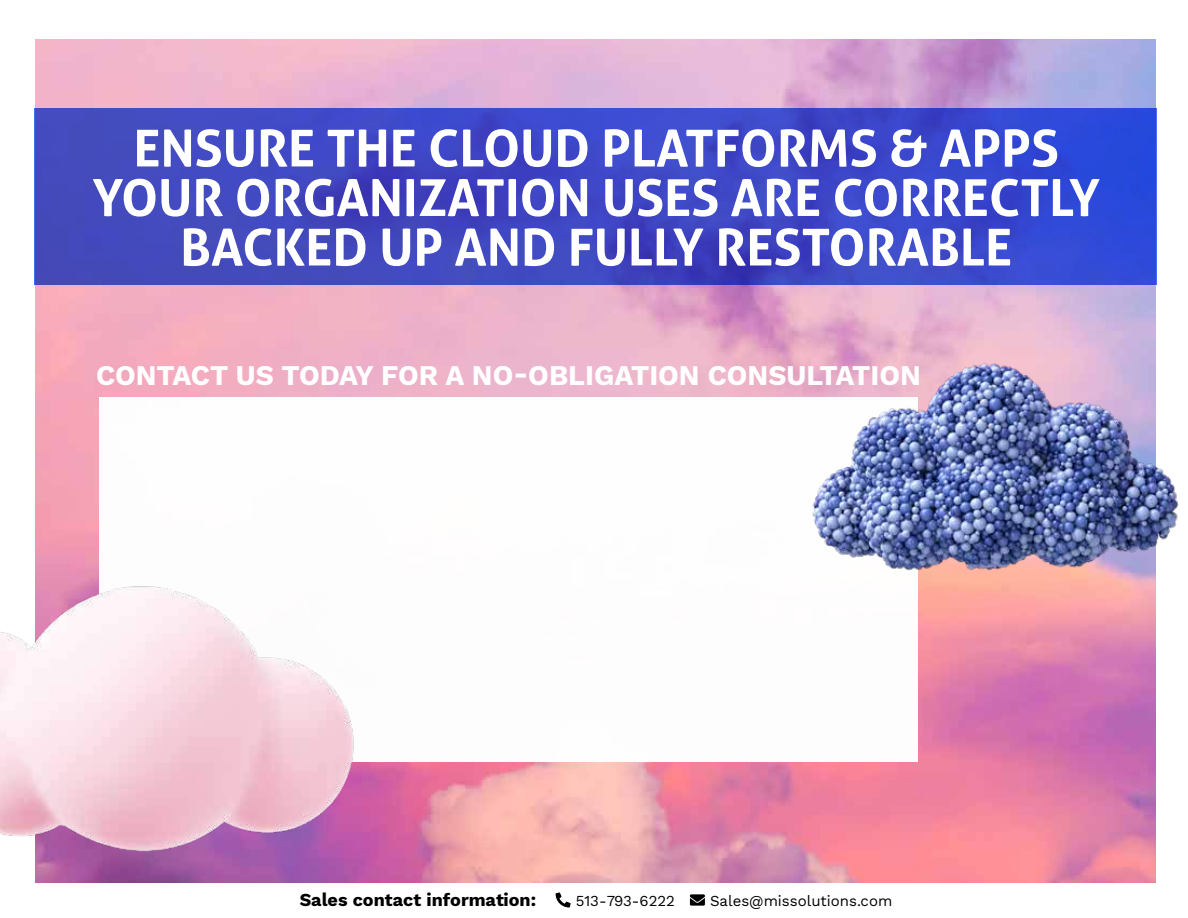
<style>
.page{position:relative;width:1188px;height:918px;background:#fff}
.page>*{position:absolute;margin:0;border:0;box-sizing:border-box;transform-origin:0 0}
.t1{font:700 51px/49.5px "Aller";color:#fff;text-align:center}
.t2{font:700 28.05px "Work Sans";color:#fff}
.t3{font:700 18px "Work Sans";color:#000}
.t4{font:15px "Work Sans";color:#000}
</style>
<div class="page">
<img style="left:35px;top:39px;width:1121px;height:844px">
<svg style="left:34px;top:108px;width:1123px;height:177px;background:#3c47c5"></svg>
<div style="left:99px;top:398px;width:819px;height:364px;background:#fff"></div>
<img style="left:801px;top:358px;width:378px;height:216px">
<img style="left:0;top:565px;width:369px;height:315px">
<svg style="left:556px;top:893px;width:15px;height:15px"></svg>
<svg style="left:690px;top:894px;width:15px;height:12px"></svg>
<p class="t1" style="left:92px;top:123px;width:1009px">ENSURE THE CLOUD PLATFORMS &amp; APPS<br>YOUR ORGANIZATION USES ARE CORRECTLY<br>BACKED UP AND FULLY RESTORABLE</p>
<p class="t2" style="left:96px;top:354px;width:827px">CONTACT US TODAY FOR A NO-OBLIGATION CONSULTATION</p>
<p class="t3" style="left:300px;top:886px;width:238px">Sales contact information:</p>
<p class="t4" style="left:576px;top:889px;width:101px">513-793-6222</p>
<p class="t4" style="left:710px;top:889px;width:184px">Sales@missolutions.com</p>
</div>
